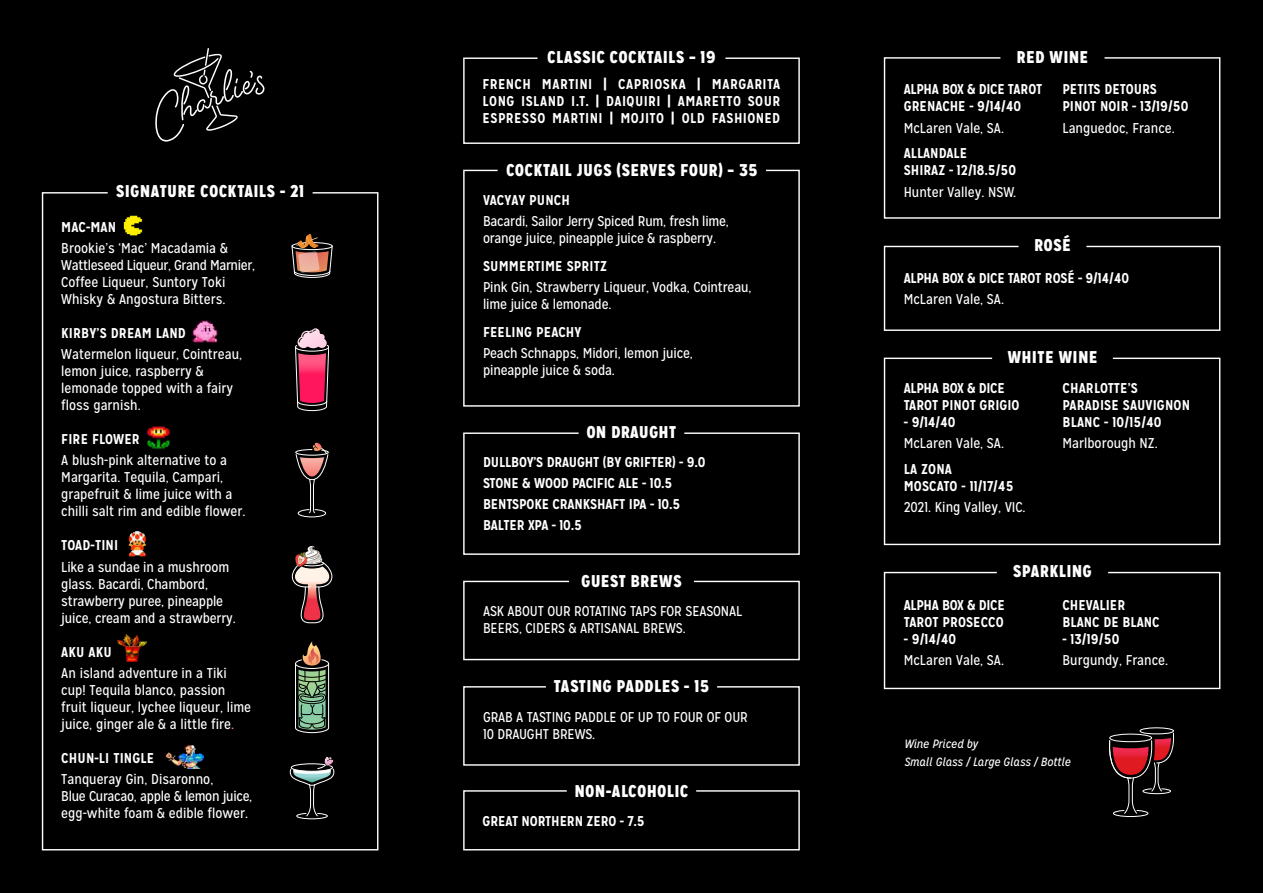
<style>
.page{position:relative;width:1263px;height:893px;background:#fff}
.page>*{position:absolute;margin:0;border:0;box-sizing:border-box;transform-origin:0 0}
.t1{font:900 17.1px "Mission Gothic";letter-spacing:.05em;color:#fff}
.t2{font:14.25px/17.1px "Mission Gothic";color:#fff}
.t3{font:700 14.25px/17.1px "Mission Gothic";color:#fff}
.t4{font:700 14.25px "Mission Gothic";letter-spacing:-.02em;color:#fff}
.t5{font:italic 12px/18px "Mission Gothic";color:#fff}
.s1{color:#f58c7f}
</style>
<div class="page">
<div style="left:0;top:0;width:434px;height:893px;background:#000"></div>
<svg style="left:155px;top:48px;width:110px;height:94px"></svg>
<svg style="left:295px;top:442px;width:34px;height:75px"></svg>
<svg style="left:290px;top:756px;width:44px;height:63px"></svg>
<svg style="left:291px;top:234px;width:42px;height:44px"></svg>
<svg style="left:295px;top:641px;width:34px;height:92px"></svg>
<svg style="left:292px;top:545px;width:40px;height:78px"></svg>
<img style="left:165px;top:746px;width:39px;height:23px">
<img style="left:117px;top:634px;width:29px;height:28px">
<img style="left:128px;top:531px;width:18px;height:26px">
<img style="left:146px;top:426px;width:24px;height:24px">
<img style="left:123px;top:215px;width:20px;height:21px">
<svg style="left:295px;top:328px;width:34px;height:83px"></svg>
<img style="left:192px;top:320px;width:26px;height:23px">
<div style="left:408px;top:0;width:855px;height:893px;background:#000"></div>
<div style="left:463px;top:790px;width:337px;height:60px;border:1px solid #fff"></div>
<div style="left:567px;top:780px;width:129px;height:17px;background:#000"></div>
<div style="left:463px;top:170px;width:337px;height:237px;border:1px solid #fff"></div>
<div style="left:498px;top:159px;width:268px;height:17px;background:#000"></div>
<div style="left:463px;top:686px;width:337px;height:80px;border:1px solid #fff"></div>
<div style="left:546px;top:675px;width:171px;height:17px;background:#000"></div>
<div style="left:463px;top:581px;width:337px;height:79px;border:1px solid #fff"></div>
<div style="left:569px;top:570px;width:125px;height:17px;background:#000"></div>
<div style="left:463px;top:58px;width:337px;height:86px;border:1px solid #fff"></div>
<div style="left:537px;top:46px;width:188px;height:17px;background:#000"></div>
<div style="left:463px;top:432px;width:337px;height:123px;border:1px solid #fff"></div>
<div style="left:579px;top:421px;width:105px;height:17px;background:#000"></div>
<div style="left:884px;top:358px;width:336px;height:187px;border:1px solid #fff"></div>
<div style="left:992px;top:346px;width:121px;height:17px;background:#000"></div>
<div style="left:884px;top:572px;width:336px;height:117px;border:1px solid #fff"></div>
<div style="left:997px;top:560px;width:111px;height:17px;background:#000"></div>
<div style="left:884px;top:57px;width:336px;height:162px;border:1px solid #fff"></div>
<div style="left:1000px;top:46px;width:104px;height:17px;background:#000"></div>
<div style="left:884px;top:246px;width:336px;height:85px;border:1px solid #fff"></div>
<div style="left:1018px;top:234px;width:68px;height:17px;background:#000"></div>
<svg style="left:1109px;top:727px;width:65px;height:90px"></svg>
<p class="t1" style="left:116px;top:180px;width:190px">SIGNATURE COCKTAILS - 21</p>
<p class="t3" style="left:61px;top:218px;width:56px">MAC-MAN</p>
<p class="t2" style="left:61px;top:240px;width:195px">Brookie’s ‘Mac’ Macadamia &amp;<br>Wattleseed Liqueur, Grand Marnier,<br>Coffee Liqueur, Suntory Toki<br>Whisky &amp; Angostura Bitters.</p>
<p class="t3" style="left:61px;top:325px;width:126px">KIRBY’S DREAM LAND</p>
<p class="t2" style="left:61px;top:346px;width:182px">Watermelon liqueur, Cointreau, lemon juice, raspberry &amp; lemonade topped with a fairy floss garnish.</p>
<p class="t3" style="left:61px;top:431px;width:80px">FIRE FLOWER</p>
<p class="t2" style="left:61px;top:452px;width:186px">A blush-pink alternative to a<br>Margarita. Tequila, Campari, grapefruit &amp; lime juice with a chilli salt rim and edible flower.</p>
<p class="t3" style="left:61px;top:537px;width:58px">TOAD-TINI</p>
<p class="t2" style="left:61px;top:558px;width:176px">Like a sundae in a mushroom glass. Bacardi, Chambord, strawberry puree, pineapple juice, cream and a strawberry.</p>
<p class="t3" style="left:61px;top:643px;width:52px">AKU AKU</p>
<p class="t2" style="left:61px;top:664px;width:191px">An island adventure in a Tiki cup! Tequila blanco, passion fruit liqueur, lychee liqueur, lime juice, ginger ale &amp; a little fire<span class="s1">.</span></p>
<p class="t3" style="left:61px;top:749px;width:95px">CHUN-LI TINGLE</p>
<p class="t2" style="left:61px;top:770px;width:193px">Tanqueray Gin, Disaronno,<br>Blue Curacao, apple &amp; lemon juice, egg-white foam &amp; edible flower.</p>
<p class="t1" style="left:547px;top:46px;width:169px">CLASSIC COCKTAILS – 19</p>
<p class="t3" style="left:483px;top:75px;width:299px;text-align:justify">FRENCH MARTINI | CAPRIOSKA | MARGARITA LONG ISLAND I.T. | DAIQUIRI | AMARETTO SOUR ESPRESSO MARTINI | MOJITO | OLD FASHIONED</p>
<p class="t1" style="left:506px;top:159px;width:252px">COCKTAIL JUGS (SERVES FOUR) – 35</p>
<p class="t3" style="left:483px;top:192px;width:88px">VACYAY PUNCH</p>
<p class="t2" style="left:483px;top:213px;width:247px">Bacardi, Sailor Jerry Spiced Rum, fresh lime, orange juice, pineapple juice &amp; raspberry.</p>
<p class="t3" style="left:483px;top:258px;width:126px">SUMMERTIME SPRITZ</p>
<p class="t2" style="left:483px;top:279px;width:270px">Pink Gin, Strawberry Liqueur, Vodka, Cointreau, lime juice &amp; lemonade.</p>
<p class="t3" style="left:483px;top:323px;width:100px">FEELING PEACHY</p>
<p class="t2" style="left:483px;top:344px;width:211px">Peach Schnapps, Midori, lemon juice, pineapple juice &amp; soda.</p>
<p class="t1" style="left:587px;top:421px;width:91px">ON DRAUGHT</p>
<p class="t3" style="left:483px;top:451px;width:224px;line-height:21px">DULLBOY’S DRAUGHT (BY GRIFTER) - 9.0<br>STONE &amp; WOOD PACIFIC ALE - 10.5<br>BENTSPOKE CRANKSHAFT IPA - 10.5<br>BALTER XPA - 10.5</p>
<p class="t1" style="left:581px;top:569px;width:102px">GUEST BREWS</p>
<p class="t2" style="left:483px;top:603px;width:261px">ASK ABOUT OUR ROTATING TAPS FOR SEASONAL<br>BEERS, CIDERS &amp; ARTISANAL BREWS.</p>
<p class="t1" style="left:554px;top:675px;width:157px">TASTING PADDLES - 15</p>
<p class="t2" style="left:483px;top:708px;width:266px">GRAB A TASTING PADDLE OF UP TO FOUR OF OUR<br>10 DRAUGHT BREWS.</p>
<p class="t1" style="left:575px;top:780px;width:115px">NON-ALCOHOLIC</p>
<p class="t3" style="left:483px;top:813px;width:163px">GREAT NORTHERN ZERO - 7.5</p>
<p class="t1" style="left:1017px;top:46px;width:73px">RED WINE</p>
<p class="t3" style="left:904px;top:81px;width:140px">ALPHA BOX &amp; DICE TAROT<br>GRENACHE - 9/14/40</p>
<p class="t2" style="left:904px;top:119px;width:102px">McLaren Vale, SA.</p>
<p class="t3" style="left:904px;top:145px;width:114px">ALLANDALE<br>SHIRAZ - 12/18.5/50</p>
<p class="t2" style="left:904px;top:183px;width:114px">Hunter Valley. NSW.</p>
<p class="t3" style="left:1062px;top:81px;width:127px">PETITS DETOURS<br>PINOT NOIR - 13/19/50</p>
<p class="t2" style="left:1062px;top:119px;width:114px">Languedoc, France.</p>
<p class="t1" style="left:1034px;top:234px;width:38px">ROSÉ</p>
<p class="t4" style="left:904px;top:269px;width:227px">ALPHA BOX &amp; DICE TAROT ROSÉ - 9/14/40</p>
<p class="t2" style="left:904px;top:291px;width:102px">McLaren Vale, SA.</p>
<p class="t1" style="left:1008px;top:346px;width:91px">WHITE WINE</p>
<p class="t3" style="left:904px;top:380px;width:117px">ALPHA BOX &amp; DICE<br>TAROT PINOT GRIGIO</p>
<p class="t3" style="left:904px;top:414px;width:53px">- 9/14/40</p>
<p class="t2" style="left:904px;top:435px;width:102px">McLaren Vale, SA.</p>
<p class="t3" style="left:904px;top:460px;width:111px">LA ZONA<br>MOSCATO - 11/17/45</p>
<p class="t2" style="left:904px;top:499px;width:123px">2021. King Valley, VIC.</p>
<p class="t3" style="left:1062px;top:380px;width:129px">CHARLOTTE’S<br>PARADISE SAUVIGNON<br>BLANC - 10/15/40</p>
<p class="t2" style="left:1062px;top:435px;width:97px">Marlborough NZ.</p>
<p class="t3" style="left:904px;top:596px;width:103px">ALPHA BOX &amp; DICE<br>TAROT PROSECCO</p>
<p class="t3" style="left:904px;top:630px;width:54px">- 9/14/40</p>
<p class="t2" style="left:904px;top:651px;width:102px">McLaren Vale, SA.</p>
<p class="t1" style="left:1013px;top:560px;width:80px">SPARKLING</p>
<p class="t3" style="left:1062px;top:596px;width:99px">CHEVALIER<br>BLANC DE BLANC</p>
<p class="t3" style="left:1062px;top:630px;width:59px">- 13/19/50</p>
<p class="t2" style="left:1062px;top:651px;width:107px">Burgundy, France.</p>
<p class="t5" style="left:904px;top:735px;width:168px">Wine Priced by<br>Small Glass / Large Glass / Bottle</p>
</div>
